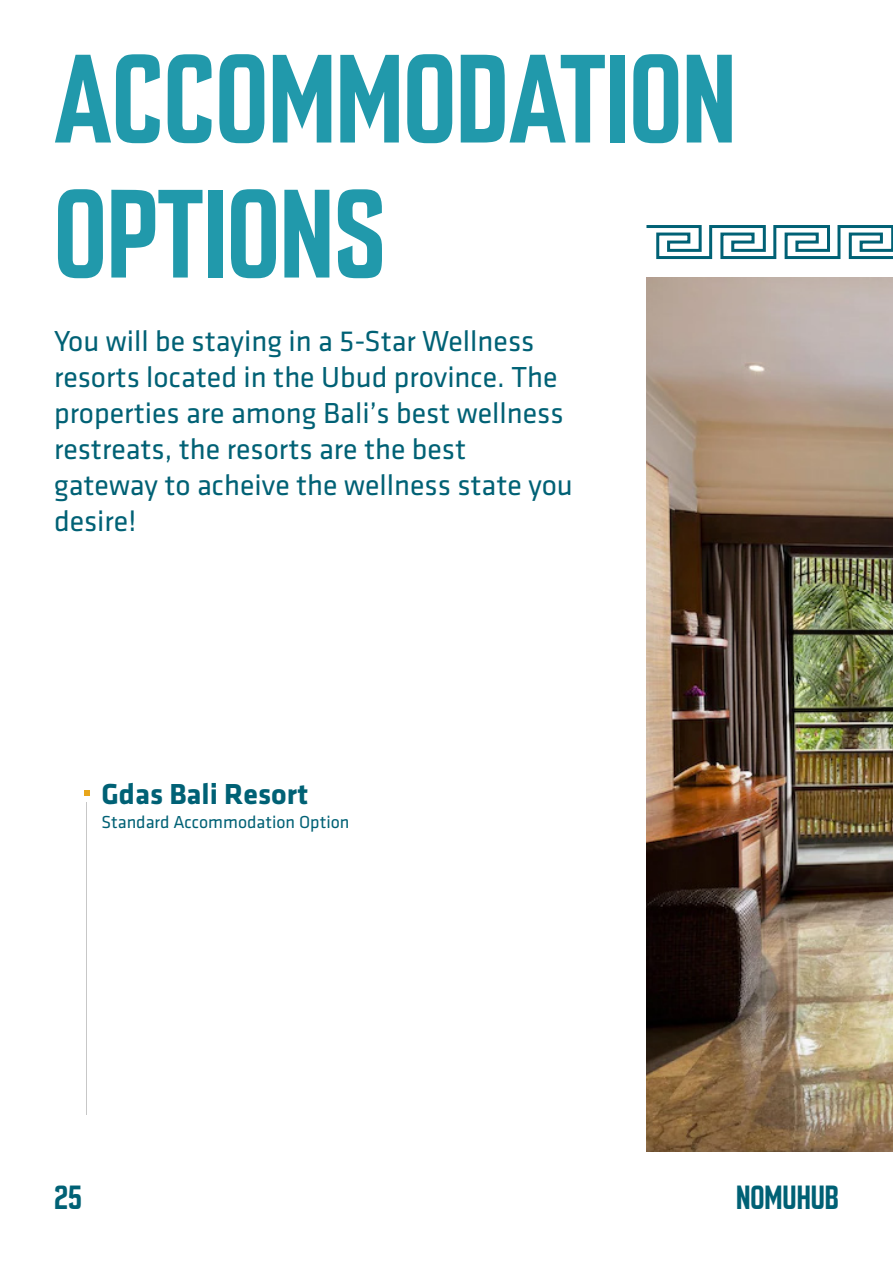
<style>
.page{position:relative;width:893px;height:1263px;background:#fff}
.page>*{position:absolute;margin:0;border:0;box-sizing:border-box;transform-origin:0 0}
.t1{font:500 condensed 112.5px/135px "Enamela W01";color:#2199ab}
.t2{font:30px/36px "Klavika";color:#006175}
.t3{font:700 30px "Klavika";color:#006175}
.t4{font:500 condensed 30px "Enamela W01";color:#006175}
.t5{font:18px "Klavika";color:#006175}
</style>
<div class="page">
<hr style="left:86px;top:788px;width:1px;height:327px;background:#c7c7c7">
<div style="left:78px;top:784px;width:18px;height:18px;background:#fff"></div>
<svg style="left:646px;top:225px;width:247px;height:35px"></svg>
<svg style="left:84px;top:790px;width:6px;height:6px"></svg>
<img style="left:646px;top:277px;width:247px;height:874px">
<p class="t1" style="left:54px;top:29px;width:684px">ACCOMMODATION<br>OPTIONS</p>
<p class="t2" style="left:54px;top:324px;width:520px">You will be staying in a 5-Star Wellness resorts located in the Ubud province. The properties are among Bali’s best wellness restreats, the resorts are the best gateway to acheive the wellness state you desire!</p>
<p class="t3" style="left:101px;top:778px;width:208px">Gdas Bali Resort</p>
<p class="t5" style="left:101px;top:812px;width:249px">Standard Accommodation Option</p>
<p class="t4" style="left:54px;top:1177px;width:30px">25</p>
<p class="t4" style="left:736px;top:1177px;width:104px">NOMUHUB</p>
</div>
